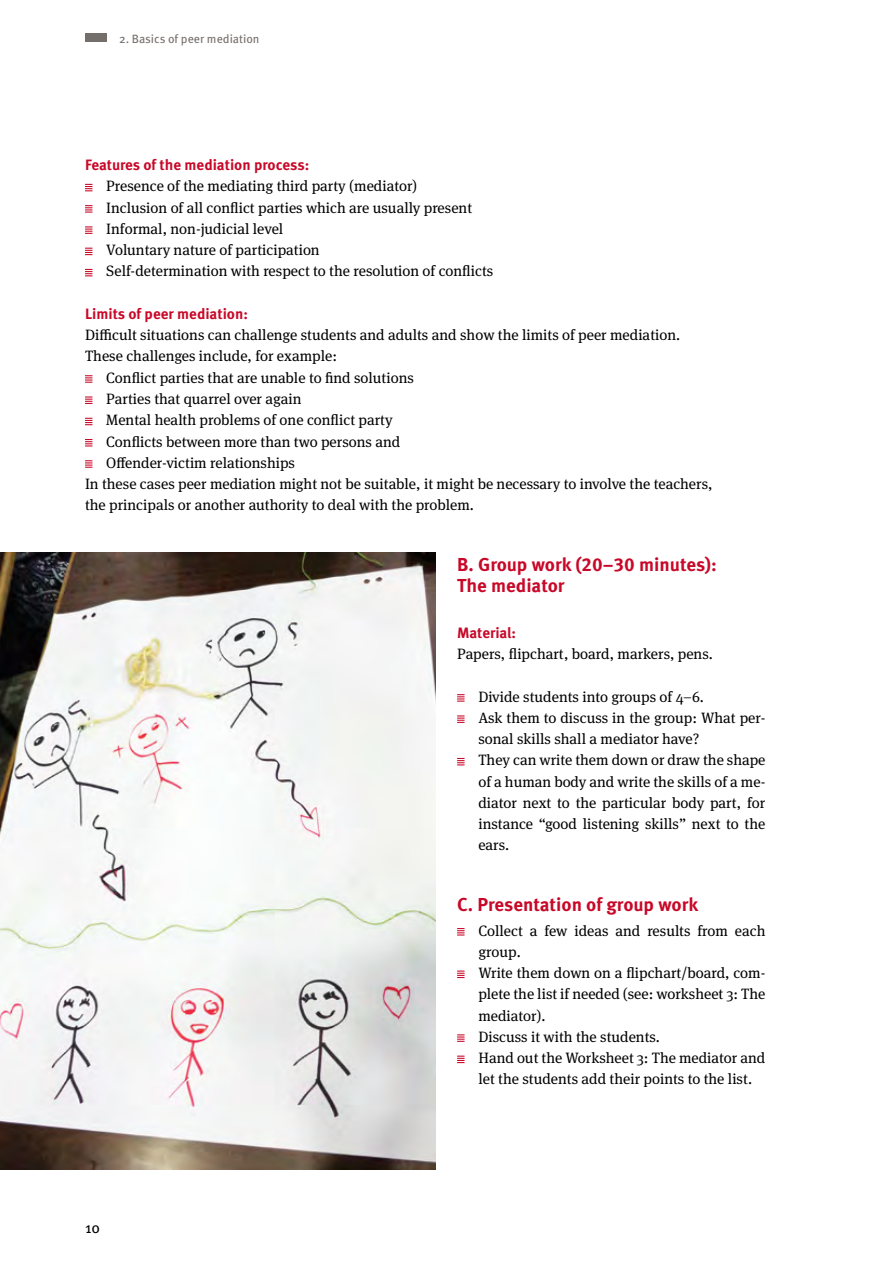
<style>
.page{position:relative;width:893px;height:1263px;background:#fff}
.page>*{position:absolute;margin:0;border:0;box-sizing:border-box;transform-origin:0 0}
.t1{font:700 18.75px/21.3px "Meta Pro";color:#c80828}
.t2{font:15px/21.3px "Meta Serif Pro";color:#000}
.t3{font:700 15px "Meta Pro";color:#c80828}
.t4{font:15px "Meta Pro";color:#000}
.t5{font:12px "Meta Pro";color:#756f6c}
</style>
<div class="page">
<div style="left:85px;top:34px;width:21px;height:8px;background:#756f6c"></div>
<img style="left:0;top:553px;width:436px;height:616px">
<svg style="left:85px;top:184px;width:7px;height:7px"></svg>
<svg style="left:85px;top:205px;width:7px;height:8px"></svg>
<svg style="left:85px;top:226px;width:7px;height:8px"></svg>
<svg style="left:85px;top:248px;width:7px;height:7px"></svg>
<svg style="left:85px;top:269px;width:7px;height:7px"></svg>
<svg style="left:85px;top:375px;width:7px;height:8px"></svg>
<svg style="left:85px;top:396px;width:7px;height:8px"></svg>
<svg style="left:85px;top:418px;width:7px;height:7px"></svg>
<svg style="left:85px;top:439px;width:7px;height:7px"></svg>
<svg style="left:85px;top:460px;width:7px;height:8px"></svg>
<svg style="left:457px;top:694px;width:8px;height:8px"></svg>
<svg style="left:457px;top:715px;width:8px;height:8px"></svg>
<svg style="left:457px;top:758px;width:8px;height:7px"></svg>
<svg style="left:457px;top:928px;width:8px;height:7px"></svg>
<svg style="left:457px;top:970px;width:8px;height:8px"></svg>
<svg style="left:457px;top:1034px;width:8px;height:8px"></svg>
<svg style="left:457px;top:1055px;width:8px;height:8px"></svg>
<p class="t5" style="left:119px;top:29px;width:142px">2. Basics of peer mediation</p>
<p class="t3" style="left:85px;top:153px;width:226px">Features of the mediation process:</p>
<p class="t2" style="left:106px;top:175px;width:389px">Presence of the mediating third party (mediator)<br>Inclusion of all conflict parties which are usually present Informal, non-judicial level<br>Voluntary nature of participation<br>Self-determination with respect to the resolution of conflicts</p>
<p class="t3" style="left:85px;top:302px;width:164px">Limits of peer mediation:</p>
<p class="t2" style="left:85px;top:324px;width:597px">Difficult situations can challenge students and adults and show the limits of peer mediation.</p>
<p class="t2" style="left:85px;top:345px;width:253px">These challenges include, for example:</p>
<p class="t2" style="left:106px;top:366px;width:309px">Conflict parties that are unable to find solutions</p>
<p class="t2" style="left:106px;top:387px;width:197px">Parties that quarrel over again</p>
<p class="t2" style="left:106px;top:409px;width:288px">Mental health problems of one conflict party</p>
<p class="t2" style="left:106px;top:430px;width:295px">Conflicts between more than two persons and</p>
<p class="t2" style="left:106px;top:451px;width:190px">Offender-victim relationships</p>
<p class="t2" style="left:85px;top:472px;width:629px">In these cases peer mediation might not be suitable, it might be necessary to involve the teachers,</p>
<p class="t2" style="left:85px;top:494px;width:390px">the principals or another authority to deal with the problem.</p>
<p class="t1" style="left:457px;top:553px;width:261px">B. Group work (20–30 minutes):<br>The mediator</p>
<p class="t3" style="left:457px;top:621px;width:61px">Material:</p>
<p class="t2" style="left:457px;top:642px;width:257px">Papers, flipchart, board, markers, pens.</p>
<p class="t2" style="left:478px;top:685px;width:289px">Divide students into groups of 4–6.<br>Ask them to discuss in the group: What per&shy;sonal skills shall a mediator have?<br>They can write them down or draw the shape of a human body and write the skills of a me&shy;diator next to the particular body part, for instance “good listening skills” next to the ears.</p>
<p class="t4" style="left:85px;top:1216px;width:17px">10</p>
<p class="t1" style="left:457px;top:893px;width:243px">C. Presentation of group work</p>
<p class="t2" style="left:478px;top:919px;width:289px">Collect a few ideas and results from each group.<br>Write them down on a flipchart/board, com&shy;plete the list if needed (see: worksheet 3: The mediator).<br>Discuss it with the students.<br>Hand out the Worksheet 3: The mediator and let the students add their points to the list.</p>
</div>
